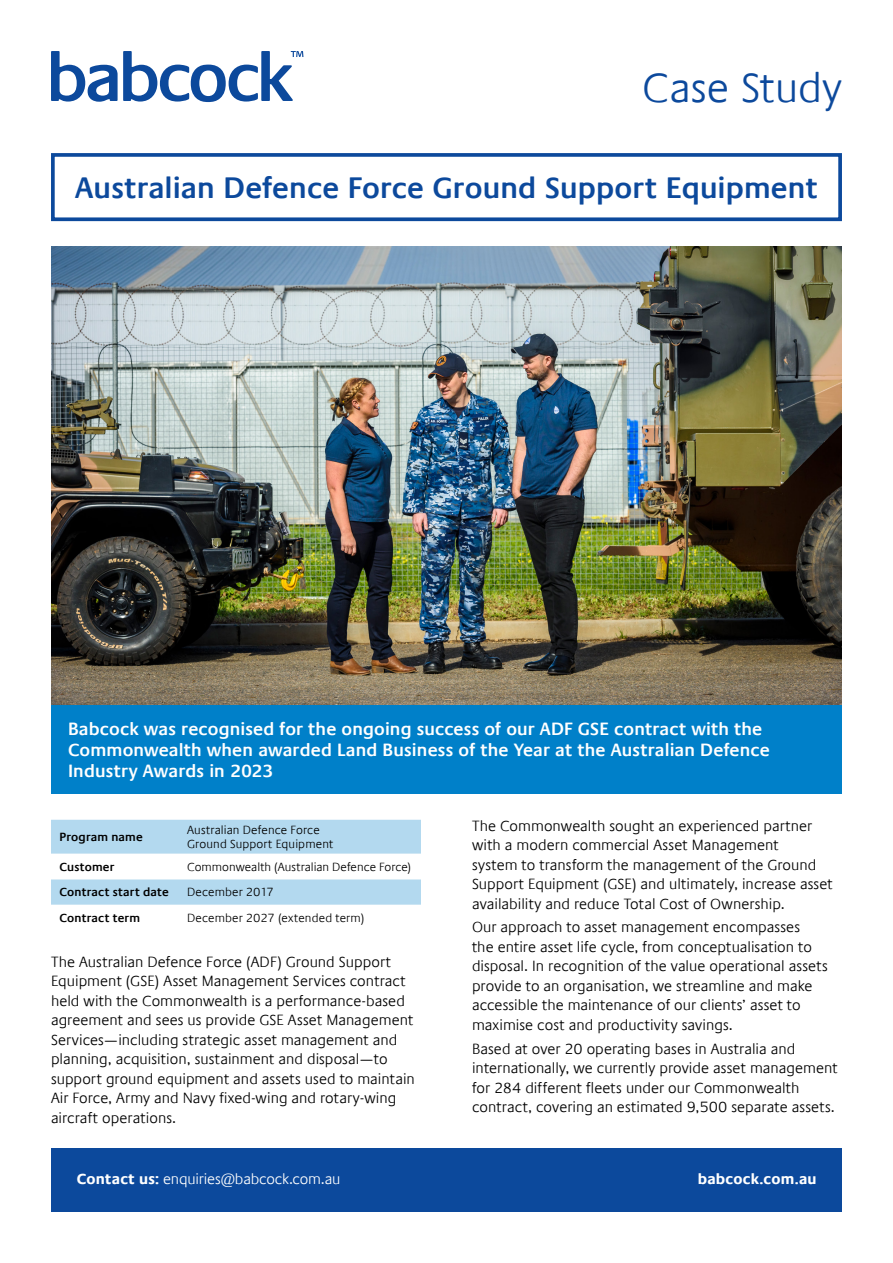
<style>
.page{position:relative;width:893px;height:1263px;background:#fff}
.page>*{position:absolute;margin:0;border:0;box-sizing:border-box;transform-origin:0 0}
.t1{font:300 42px "Praxis Com";color:#0c499c}
.t2{font:600 30px "Praxis Com";letter-spacing:.005em;color:#0c499c}
.t3{font:600 18px/21px "Praxis Com";letter-spacing:.005em;color:#fff}
.t4{font:300 15px/19.5px "Praxis Com";letter-spacing:.005em;color:#000}
.t5{font:300 15px "Praxis Com";letter-spacing:-.015em;color:#fff}
.t6{font:700 15px "Praxis Com";letter-spacing:.015em;color:#fff}
.t7{font:300 12px/13.5px "Praxis Com";letter-spacing:.01em;color:#000}
.t8{font:600 12px "Praxis Com";letter-spacing:.015em;color:#000}
.s1{font-weight:700}
</style>
<div class="page">
<div style="left:51px;top:1148px;width:791px;height:64px;background:#0c499c"></div>
<svg style="left:51px;top:51px;width:252px;height:51px"></svg>
<img style="left:51px;top:247px;width:791px;height:458px">
<svg style="left:51px;top:153px;width:791px;height:69px"></svg>
<svg style="left:51px;top:820px;width:370px;height:85px"></svg>
<div style="left:51px;top:705px;width:791px;height:89px;background:#0080c9"></div>
<h1 class="t1" style="left:642px;top:64px;width:201px">Case Study</h1>
<h2 class="t2" style="left:75px;top:169px;width:744px">Australian Defence Force Ground Support Equipment</h2>
<p class="t3" style="left:68px;top:719px;width:703px">Babcock was recognised for the ongoing success of our ADF GSE contract with the<br>Commonwealth when awarded Land Business of the Year at the Australian Defence<br>Industry Awards in 2023</p>
<p class="t8" style="left:60px;top:830px;width:85px">Program name</p>
<p class="t7" style="left:187px;top:824px;width:148px">Australian Defence Force<br>Ground Support Equipment</p>
<p class="t8" style="left:60px;top:860px;width:56px">Customer</p>
<p class="t7" style="left:187px;top:860px;width:225px">Commonwealth (Australian Defence Force)</p>
<p class="t8" style="left:60px;top:885px;width:111px">Contract start date</p>
<p class="t7" style="left:187px;top:886px;width:88px">December 2017</p>
<p class="t8" style="left:60px;top:911px;width:82px">Contract term</p>
<p class="t7" style="left:187px;top:911px;width:179px">December 2027 (extended term)</p>
<p class="t4" style="left:51px;top:952px;width:365px">The Australian Defence Force (ADF) Ground Support Equipment (GSE) Asset Management Services contract held with the Commonwealth is a performance-based agreement and sees us provide GSE Asset Management Services—including strategic asset management and planning, acquisition, sustainment and disposal—to support ground equipment and assets used to maintain Air Force, Army and Navy fixed-wing and rotary-wing aircraft operations.</p>
<p class="t4" style="left:472px;top:816px;width:362px">The Commonwealth sought an experienced partner with a modern commercial Asset Management<br>system to transform the management of the Ground Support Equipment (GSE) and ultimately, increase asset availability and reduce Total Cost of Ownership.</p>
<p class="t4" style="left:472px;top:918px;width:357px">Our approach to asset management encompasses<br>the entire asset life cycle, from conceptualisation to disposal. In recognition of the value operational assets provide to an organisation, we streamline and make accessible the maintenance of our clients’ asset to maximise cost and productivity savings.</p>
<p class="t4" style="left:472px;top:1039px;width:367px">Based at over 20 operating bases in Australia and internationally, we currently provide asset management for 284 different fleets under our Commonwealth contract, covering an estimated 9,500 separate assets.</p>
<p class="t5" style="left:77px;top:1171px;width:265px"><span class="s1">Contact us:</span> enquiries@babcock.com.au</p>
<p class="t6" style="left:698px;top:1170px;width:120px">babcock.com.au</p>
</div>
